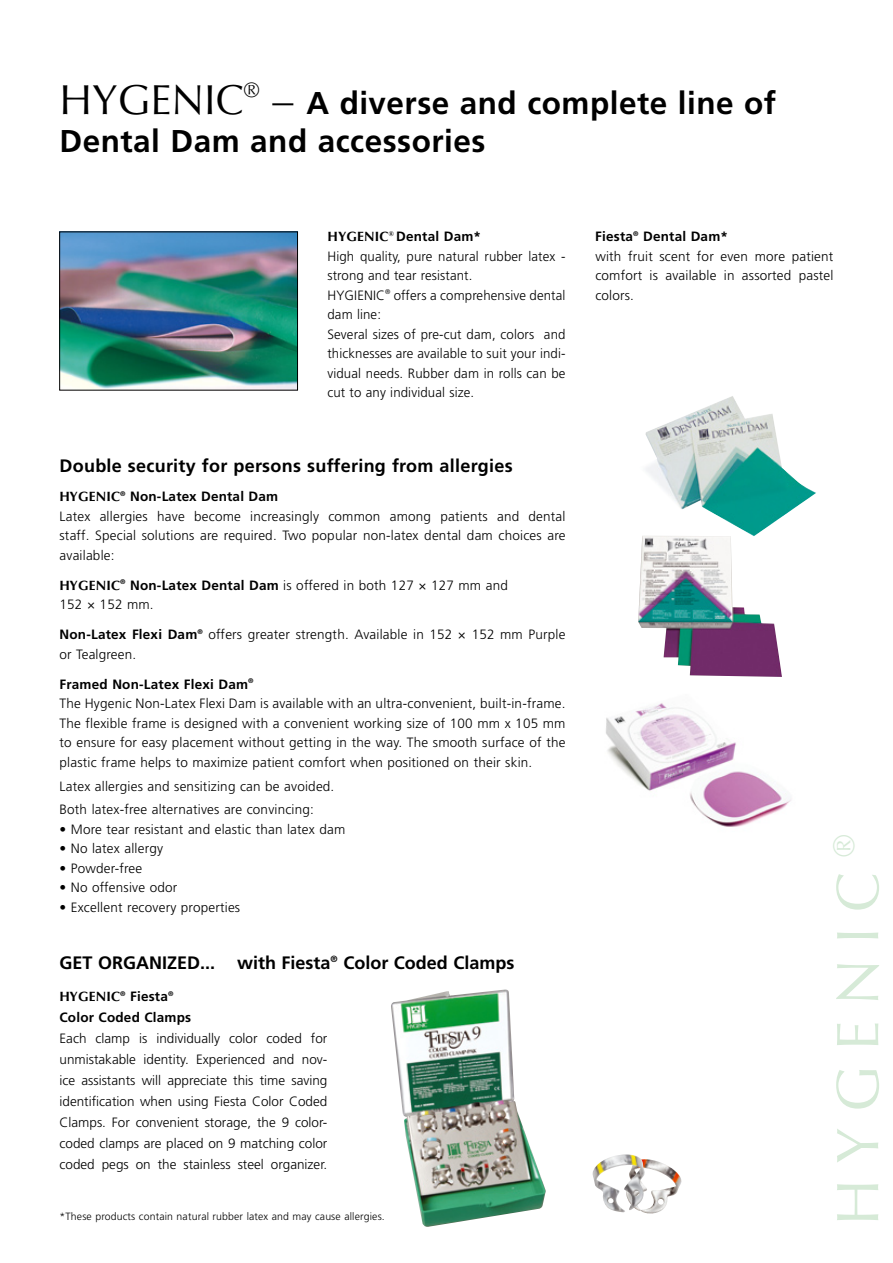
<style>
.page{position:relative;width:893px;height:1263px;background:#fff}
.page>*{position:absolute;margin:0;border:0;box-sizing:border-box;transform-origin:0 0}
.t1{font:60px "Optima";color:#d6ead7}
.t2{font:42px "Optima";color:#000}
.t3{font:700 31.5px/37.8px "Frutiger";letter-spacing:.015em;color:#000}
.t4{font:700 18px "Frutiger";letter-spacing:.015em;color:#000}
.t5{font:300 13.5px/19.5px "Frutiger";letter-spacing:.015em;color:#000}
.t6{font:700 13.5px/21px "Frutiger";letter-spacing:.015em;color:#000}
.t7{font:700 13.5px "Optima";color:#000}
.t8{font:300 10.5px "Frutiger";letter-spacing:.015em;color:#000}
.s1{font-family:"Optima";font-weight:400;font-size:42px}
.s2{font-family:"Optima";font-weight:700}
.s3{font-weight:700}
</style>
<div class="page">
<img style="left:391px;top:989px;width:155px;height:238px">
<img style="left:62px;top:234px;width:234px;height:154px">
<img style="left:643px;top:1159px;width:39px;height:55px">
<img style="left:592px;top:1154px;width:54px;height:58px">
<img style="left:638px;top:536px;width:144px;height:141px">
<img style="left:645px;top:396px;width:171px;height:140px">
<img style="left:606px;top:703px;width:185px;height:124px">
<h3 class="t3" style="left:60px;top:84px;width:718px;text-indent:184px"><sup>®</sup> <span class="s1">–</span> A diverse and complete line of<br>Dental Dam and accessories</h3>
<h2 class="t2" style="left:60px;top:75px;width:59px">HYGENIC</h2>
<p class="t5" style="left:327px;top:227px;width:240px"><span class="s2">HYGENIC</span><sup>®</sup> <span class="s3">Dental Dam*<br></span>High quality, pure natural rubber latex - strong and tear resistant.<br>HYGIENIC<sup>®</sup> offers a comprehensive dental dam line:<br>Several sizes of pre-cut dam, colors and thicknesses are available to suit your indi&shy;vidual needs. Rubber dam in rolls can be cut to any individual size.</p>
<p class="t5" style="left:595px;top:227px;width:240px"><span class="s3">Fiesta</span><sup>®</sup> <span class="s3">Dental Dam*<br></span>with fruit scent for even more patient comfort is available in assorted pastel colors.</p>
<h3 class="t4" style="left:60px;top:455px;width:455px">Double security for persons suffering from allergies</h3>
<p class="t5" style="left:60px;top:487px;width:508px;text-indent:61px"><sup>®</sup> <span class="s3">Non-Latex Dental Dam<br></span>Latex allergies have become increasingly common among patients and dental staff. Special solutions are required. Two popular non-latex dental dam choices are available:</p>
<p class="t7" style="left:60px;top:577px;width:20px">HYGENIC</p>
<p class="t7" style="left:60px;top:489px;width:20px">HYGENIC</p>
<p class="t5" style="left:60px;top:575px;width:450px;text-indent:61px"><sup>®</sup> <span class="s3">Non-Latex Dental Dam</span> is offered in both 127 × 127 mm and<br>152 × 152 mm.</p>
<p class="t5" style="left:60px;top:625px;width:507px"><span class="s3">Non-Latex Flexi Dam</span><sup>®</sup> offers greater strength. Available in 152 × 152 mm Purple or Tealgreen.</p>
<p class="t5" style="left:60px;top:674px;width:507px"><span class="s3">Framed Non-Latex Flexi Dam</span><sup>®<br></sup>The Hygenic Non-Latex Flexi Dam is available with an ultra-convenient, built-in-frame.<br>The flexible frame is designed with a convenient working size of 100 mm x 105 mm to ensure for easy placement without getting in the way. The smooth surface of the plastic frame helps to maximize patient comfort when positioned on their skin.</p>
<p class="t5" style="left:60px;top:774px;width:276px;line-height:23.7px">Latex allergies and sensitizing can be avoided.<br>Both latex-free alternatives are convincing:</p>
<p class="t5" style="left:60px;top:819px;width:287px">• More tear resistant and elastic than latex dam</p>
<p class="t5" style="left:60px;top:839px;width:105px">• No latex allergy</p>
<p class="t5" style="left:60px;top:858px;width:84px">• Powder-free</p>
<p class="t5" style="left:60px;top:878px;width:119px">• No offensive odor</p>
<p class="t5" style="left:60px;top:897px;width:182px">• Excellent recovery properties</p>
<h3 class="t4" style="left:60px;top:952px;width:456px">GET ORGANIZED... with Fiesta<sup>®</sup> Color Coded Clamps</h3>
<p class="t6" style="left:60px;top:986px;width:133px;text-indent:61px"><sup>®</sup> Fiesta<sup>®<br></sup>Color Coded Clamps</p>
<p class="t5" style="left:60px;top:1028px;width:269px;line-height:21px;text-align:justify">Each clamp is individually color coded for unmistakable identity. Experienced and nov&shy;ice assistants will appreciate this time saving identification when using Fiesta Color Coded Clamps. For convenient storage, the 9 color&shy;coded clamps are placed on 9 matching color coded pegs on the stainless steel organizer.</p>
<p class="t8" style="left:60px;top:1210px;width:327px">*These products contain natural rubber latex and may cause allergies.</p>
<p class="t7" style="left:60px;top:989px;width:20px">HYGENIC</p>
<h1 class="t1" style="left:823px;top:1225px;width:392px;rotate:-90deg">HYGENIC <sup>®</sup></h1>
</div>
